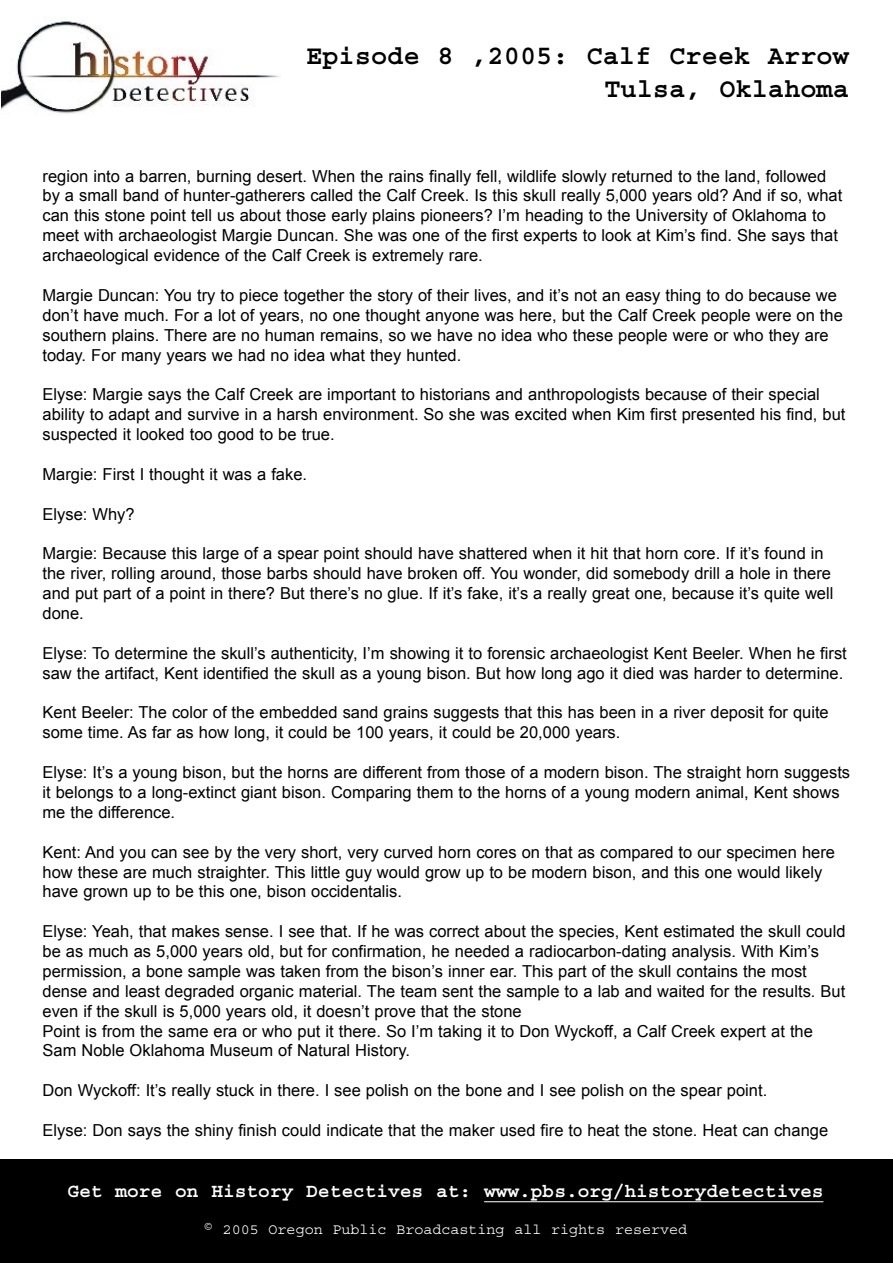
<style>
.page{position:relative;width:893px;height:1263px;background:#fff}
.page>*{position:absolute;margin:0;border:0;box-sizing:border-box;transform-origin:0 0}
.t1{font:700 27px/32.5px "Courier";color:#000;text-align:right}
.t2{font:700 19.5px "Courier";color:#fff}
.t3{font:16.5px/20px "Arial";color:#000}
.t4{font:15px "Courier";color:#fff}
</style>
<div class="page">
<img style="left:1px;top:21px;width:279px;height:93px">
<div style="left:0;top:1159px;width:893px;height:104px;background:#000"></div>
<hr style="left:484px;top:1201px;width:339px;height:1px;background:#fff">
<h1 class="t1" style="left:306px;top:40px;width:544px">Episode 8 ,2005: Calf Creek Arrow<br>Tulsa, Oklahoma</h1>
<p class="t3" style="left:43px;top:166px;width:801px">region into a barren, burning desert. When the rains finally fell, wildlife slowly returned to the land, followed by a small band of hunter-gatherers called the Calf Creek. Is this skull really 5,000 years old? And if so, what can this stone point tell us about those early plains pioneers? I’m heading to the University of Oklahoma to meet with archaeologist Margie Duncan. She was one of the first experts to look at Kim’s find. She says that archaeological evidence of the Calf Creek is extremely rare.</p>
<p class="t3" style="left:43px;top:285px;width:802px">Margie Duncan: You try to piece together the story of their lives, and it’s not an easy thing to do because we don’t have much. For a lot of years, no one thought anyone was here, but the Calf Creek people were on the southern plains. There are no human remains, so we have no idea who these people were or who they are today. For many years we had no idea what they hunted.</p>
<p class="t3" style="left:43px;top:385px;width:804px">Elyse: Margie says the Calf Creek are important to historians and anthropologists because of their special ability to adapt and survive in a harsh environment. So she was excited when Kim first presented his find, but suspected it looked too good to be true.</p>
<p class="t3" style="left:43px;top:464px;width:266px">Margie: First I thought it was a fake.</p>
<p class="t3" style="left:43px;top:504px;width:94px">Elyse: Why?</p>
<p class="t3" style="left:43px;top:544px;width:792px">Margie: Because this large of a spear point should have shattered when it hit that horn core. If it’s found in the river, rolling around, those barbs should have broken off. You wonder, did somebody drill a hole in there and put part of a point in there? But there’s no glue. If it’s fake, it’s a really great one, because it’s quite well done.</p>
<p class="t3" style="left:43px;top:643px;width:806px">Elyse: To determine the skull’s authenticity, I’m showing it to forensic archaeologist Kent Beeler. When he first saw the artifact, Kent identified the skull as a young bison. But how long ago it died was harder to determine.</p>
<p class="t3" style="left:43px;top:703px;width:788px">Kent Beeler: The color of the embedded sand grains suggests that this has been in a river deposit for quite some time. As far as how long, it could be 100 years, it could be 20,000 years.</p>
<p class="t3" style="left:43px;top:762px;width:809px">Elyse: It’s a young bison, but the horns are different from those of a modern bison. The straight horn suggests it belongs to a long-extinct giant bison. Comparing them to the horns of a young modern animal, Kent shows me the difference.</p>
<p class="t3" style="left:43px;top:842px;width:794px">Kent: And you can see by the very short, very curved horn cores on that as compared to our specimen here how these are much straighter. This little guy would grow up to be modern bison, and this one would likely have grown up to be this one, bison occidentalis.</p>
<p class="t3" style="left:43px;top:921px;width:804px">Elyse: Yeah, that makes sense. I see that. If he was correct about the species, Kent estimated the skull could be as much as 5,000 years old, but for confirmation, he needed a radiocarbon-dating analysis. With Kim’s permission, a bone sample was taken from the bison’s inner ear. This part of the skull contains the most dense and least degraded organic material. The team sent the sample to a lab and waited for the results. But even if the skull is 5,000 years old, it doesn’t prove that the stone</p>
<p class="t3" style="left:43px;top:1021px;width:772px">Point is from the same era or who put it there. So I’m taking it to Don Wyckoff, a Calf Creek expert at the<br>Sam Noble Oklahoma Museum of Natural History.</p>
<p class="t3" style="left:43px;top:1081px;width:726px">Don Wyckoff: It’s really stuck in there. I see polish on the bone and I see polish on the spear point.</p>
<p class="t3" style="left:43px;top:1120px;width:787px">Elyse: Don says the shiny finish could indicate that the maker used fire to heat the stone. Heat can change</p>
<p class="t2" style="left:68px;top:1181px;width:757px">Get more on History Detectives at: www.pbs.org/historydetectives</p>
<p class="t4" style="left:204px;top:1221px;width:485px">© 2005 Oregon Public Broadcasting all rights reserved</p>
</div>
